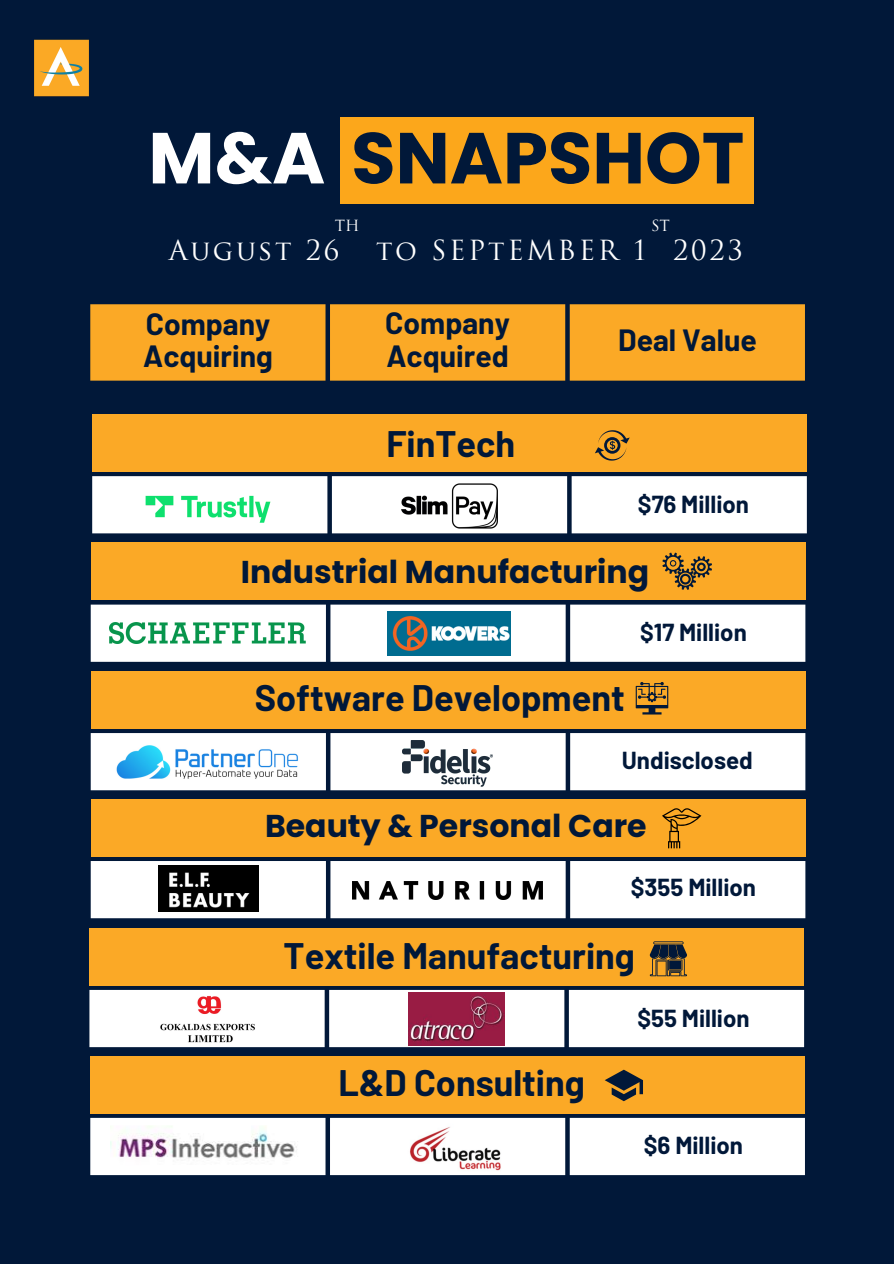
<style>
.page{position:relative;width:894px;height:1264px;background:#fff}
.page>*{position:absolute;margin:0;border:0;box-sizing:border-box;transform-origin:0 0}
.t1{font:700 72px "Poppins";color:#011839}
.t2{font:700 36px "Barlow";color:#011839}
.t3{font:700 31.5px "Poppins";color:#011839}
.t4{font:700 30px "Barlow";color:#011839}
.t5{font:27px "Trajan Pro";letter-spacing:.095em;color:#fff}
.t6{font:700 24px "Barlow";color:#011839}
.t7{font:15px "Trajan Pro";color:#fff}
.s1{color:#fff}
</style>
<div class="page">
<div style="left:0;top:0;width:893px;height:1263px;background:#011839"></div>
<div style="left:340px;top:117px;width:414px;height:86px;background:#fca71b"></div>
<img style="left:34px;top:39px;width:55px;height:58px">
<div style="left:90px;top:304px;width:714px;height:76px;background:#fba926"></div>
<div style="left:91px;top:671px;width:714px;height:57px;background:#fba926"></div>
<div style="left:91px;top:733px;width:714px;height:57px;background:#fff"></div>
<svg style="left:635px;top:682px;width:33px;height:32px"></svg>
<div style="left:92px;top:414px;width:714px;height:57px;background:#fba926"></div>
<div style="left:92px;top:476px;width:714px;height:57px;background:#fff"></div>
<svg style="left:595px;top:430px;width:34px;height:30px"></svg>
<div style="left:91px;top:543px;width:714px;height:57px;background:#fba926"></div>
<svg style="left:91px;top:604px;width:714px;height:58px;background:#f3f5f6"></svg>
<svg style="left:662px;top:552px;width:49px;height:38px"></svg>
<div style="left:90px;top:1056px;width:714px;height:57px;background:#fba926"></div>
<div style="left:90px;top:1117px;width:714px;height:58px;background:#fff"></div>
<svg style="left:604px;top:1069px;width:38px;height:32px"></svg>
<div style="left:89px;top:928px;width:714px;height:57px;background:#fba926"></div>
<div style="left:89px;top:989px;width:714px;height:58px;background:#fff"></div>
<svg style="left:649px;top:941px;width:37px;height:35px"></svg>
<div style="left:91px;top:799px;width:714px;height:57px;background:#fba926"></div>
<div style="left:91px;top:861px;width:714px;height:57px;background:#fff"></div>
<svg style="left:662px;top:808px;width:39px;height:40px"></svg>
<img style="left:109px;top:622px;width:198px;height:21px">
<img style="left:388px;top:611px;width:122px;height:44px">
<img style="left:111px;top:1124px;width:194px;height:41px">
<img style="left:407px;top:1122px;width:97px;height:49px">
<img style="left:159px;top:992px;width:97px;height:54px">
<img style="left:409px;top:992px;width:95px;height:53px">
<img style="left:158px;top:865px;width:100px;height:46px">
<img style="left:352px;top:881px;width:190px;height:18px">
<img style="left:131px;top:480px;width:154px;height:52px">
<img style="left:396px;top:478px;width:107px;height:55px">
<img style="left:108px;top:737px;width:199px;height:46px">
<img style="left:402px;top:740px;width:91px;height:47px">
<p class="t1" style="left:148px;top:108px;width:597px"><span class="s1">M&amp;A</span> SNAPSHOT</p>
<p class="t7" style="left:334px;top:220px;width:26px">TH</p>
<p class="t7" style="left:650px;top:220px;width:20px">ST</p>
<p class="t5" style="left:169px;top:239px;width:172px">August 26</p>
<p class="t5" style="left:376px;top:239px;width:368px">to SEPtEMBER 1 2023</p>
<p class="t4" style="left:146px;top:305px;width:126px">Company</p>
<p class="t4" style="left:143px;top:337px;width:131px">Acquiring</p>
<p class="t4" style="left:385px;top:304px;width:126px">Company</p>
<p class="t4" style="left:386px;top:337px;width:124px">Acquired</p>
<p class="t2" style="left:386px;top:421px;width:130px">FinTech</p>
<p class="t4" style="left:618px;top:321px;width:140px">Deal Value</p>
<p class="t6" style="left:637px;top:489px;width:112px">$76 Million</p>
<p class="t3" style="left:241px;top:549px;width:409px">Industrial Manufacturing</p>
<p class="t6" style="left:640px;top:616px;width:108px">$17 Million</p>
<p class="t2" style="left:255px;top:675px;width:371px">Software Development</p>
<p class="t6" style="left:621px;top:745px;width:132px">Undisclosed</p>
<p class="t3" style="left:265px;top:804px;width:383px">Beauty &amp; Personal Care</p>
<p class="t6" style="left:630px;top:872px;width:127px">$355 Million</p>
<p class="t6" style="left:622px;top:876px;width:132px">Undisclosed</p>
<p class="t2" style="left:283px;top:932px;width:353px">Textile Manufacturing</p>
<p class="t2" style="left:338px;top:1060px;width:248px">L&amp;D Consulting</p>
<p class="t6" style="left:637px;top:1003px;width:114px">$55 Million</p>
<p class="t6" style="left:643px;top:1129px;width:101px">$6 Million</p>
</div>
